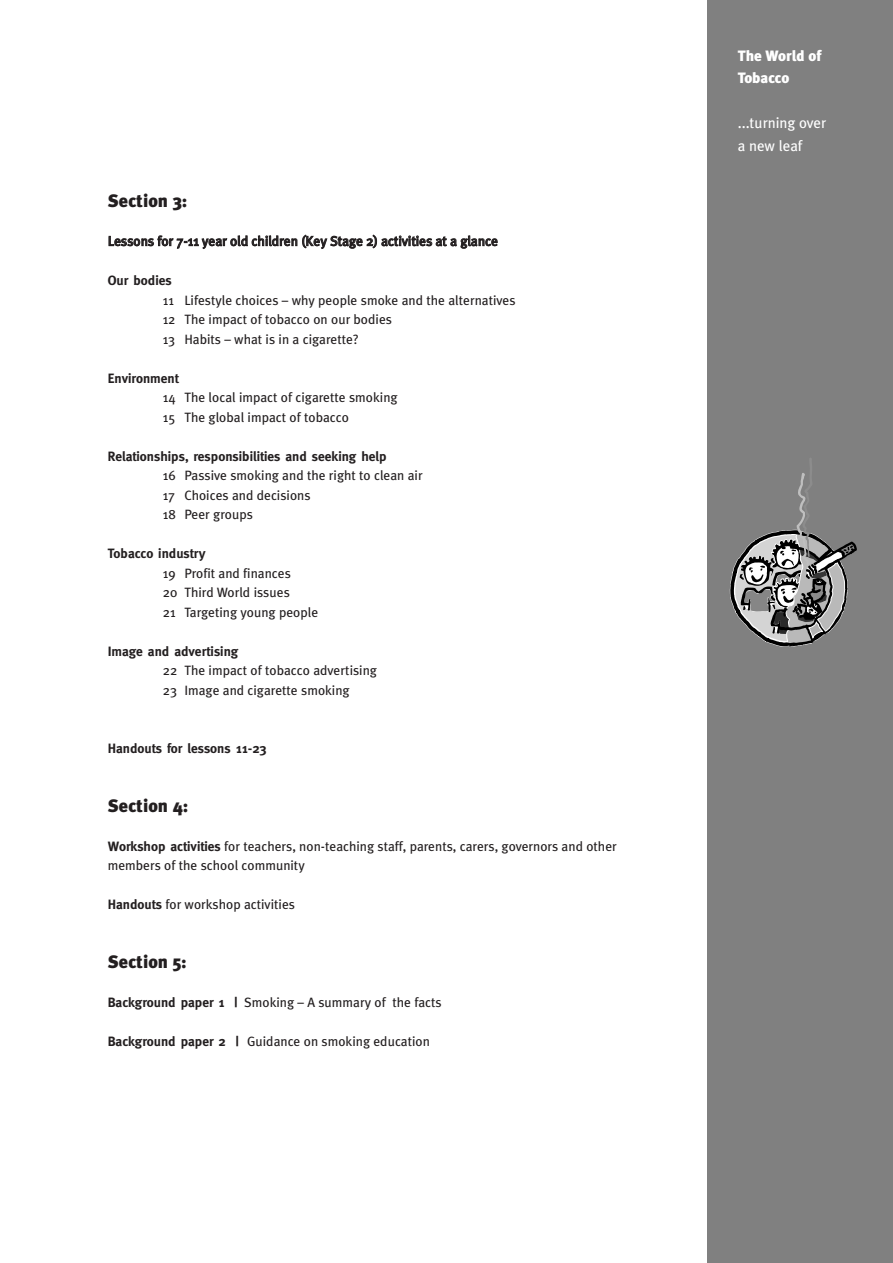
<style>
.page{position:relative;width:893px;height:1263px;background:#fff}
.page>*{position:absolute;margin:0;border:0;box-sizing:border-box;transform-origin:0 0}
.t1{font:18px "Meta Plus Black Roman+YLPCDZ";color:#231f20}
.t2{font:15px/22.5px "Meta Plus Book Roman+XTHKLA";color:#fff}
.t3{font:15px/22.5px "Meta Plus Black Roman+YLPCDZ";color:#fff}
.t4{font:13.5px/19.5px "Meta Plus Book Roman+XTHKLA";color:#231f20}
.t5{font:13.5px "Meta Bold+FJDGFL";color:#231f20}
.s1{font-family:"Meta Bold+FJDGFL"}
</style>
<div class="page">
<div style="left:708px;top:0;width:185px;height:1263px;background:#808080"></div>
<svg style="left:729px;top:458px;width:128px;height:189px"></svg>
<h1 class="t1" style="left:108px;top:190px;width:81px">Section 3:</h1>
<p class="t4" style="left:108px;top:231px;width:392px">Lessons for 7-11 year old children (Key Stage 2) activities at a glance</p>
<p class="t5" style="left:108px;top:272px;width:65px">Our bodies</p>
<p class="t4" style="left:163px;top:290px;width:354px">11 Lifestyle choices – why people smoke and the alternatives<br>12 The impact of tobacco on our bodies<br>13 Habits – what is in a cigarette?</p>
<p class="t5" style="left:108px;top:370px;width:73px">Environment</p>
<p class="t4" style="left:163px;top:388px;width:236px">14 The local impact of cigarette smoking<br>15 The global impact of tobacco</p>
<p class="t5" style="left:108px;top:448px;width:280px">Relationships, responsibilities and seeking help</p>
<p class="t4" style="left:163px;top:466px;width:261px">16 Passive smoking and the right to clean air<br>17 Choices and decisions<br>18 Peer groups</p>
<p class="t5" style="left:108px;top:545px;width:99px">Tobacco industry</p>
<p class="t4" style="left:163px;top:563px;width:157px">19 Profit and finances<br>20 Third World issues<br>21 Targeting young people</p>
<p class="t5" style="left:108px;top:643px;width:132px">Image and advertising</p>
<p class="t4" style="left:163px;top:661px;width:216px">22 The impact of tobacco advertising<br>23 Image and cigarette smoking</p>
<p class="t5" style="left:108px;top:740px;width:161px">Handouts for lessons 11-23</p>
<h1 class="t1" style="left:108px;top:795px;width:82px">Section 4:</h1>
<p class="t4" style="left:108px;top:836px;width:510px"><span class="s1">Workshop activities</span> for teachers, non-teaching staff, parents, carers, governors and other members of the school community</p>
<p class="t4" style="left:108px;top:895px;width:189px"><span class="s1">Handouts</span> for workshop activities</p>
<h1 class="t1" style="left:108px;top:951px;width:80px">Section 5:</h1>
<p class="t4" style="left:108px;top:992px;width:335px"><span class="s1">Background paper 1 |</span> Smoking – A summary of the facts</p>
<p class="t4" style="left:108px;top:1031px;width:324px"><span class="s1">Background paper 2 |</span> Guidance on smoking education</p>
<p class="t3" style="left:738px;top:45px;width:85px">The World of<br>Tobacco</p>
<p class="t2" style="left:738px;top:112px;width:90px">...turning over a new leaf</p>
</div>
